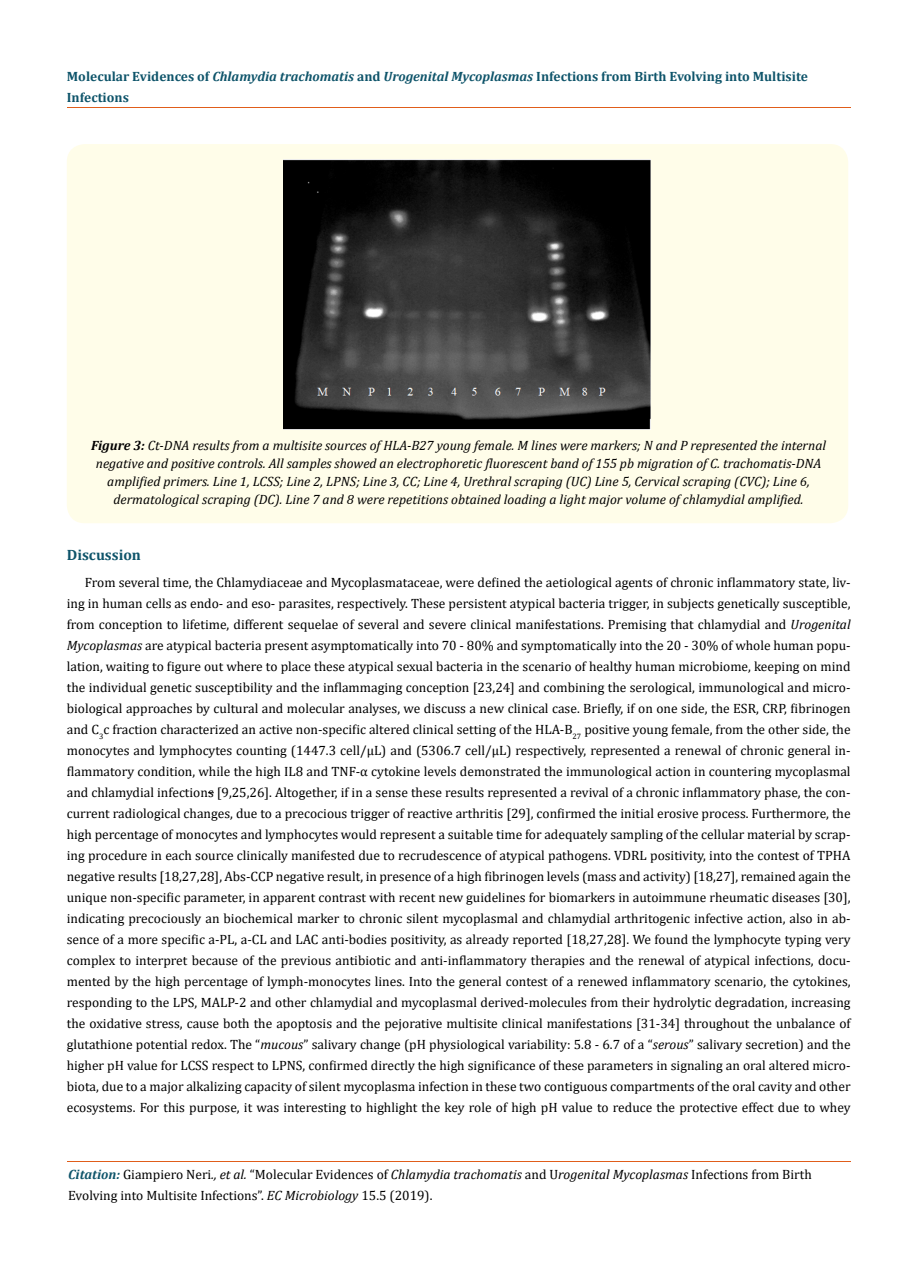
<style>
.page{position:relative;width:917px;height:1262px;background:#fff}
.page>*{position:absolute;margin:0;border:0;box-sizing:border-box;transform-origin:0 0}
.t1{font:700 15px "Cambria";color:#0e546a}
.t2{font:13.5px/21px "Cambria";color:#000}
.t3{font:italic 13.5px/18px "Cambria";color:#000;text-align:center}
.t4{font:700 13.5px/21px "Cambria";color:#0e546a}
.s1{font-style:italic}
.s2{font-weight:700}
.s3{font-weight:700;font-style:italic;color:#0e546a}
</style>
<div class="page">
<hr style="left:67px;top:107px;width:783px;height:1px;background:#e05d1a">
<hr style="left:67px;top:1161px;width:784px;height:1px;background:#e05d1a">
<div style="left:67px;top:144px;width:781px;height:379px;background:#fffde9;border-radius:18px"></div>
<img style="left:284px;top:159px;width:366px;height:270px">
<p class="t4" style="left:67px;top:65px;width:742px">Molecular Evidences of <span class="s1">Chlamydia trachomatis</span> and <span class="s1">Urogenital Mycoplasmas</span> Infections from Birth Evolving into Multisite<br>Infections</p>
<p class="t3" style="left:91px;top:435px;width:736px"><span class="s2">Figure 3:</span> Ct-DNA results from a multisite sources of HLA-B27 young female. M lines were markers; N and P represented the internal negative and positive controls. All samples showed an electrophoretic fluorescent band of 155 pb migration of C. trachomatis-DNA amplified primers. Line 1, LCSS; Line 2, LPNS; Line 3, CC; Line 4, Urethral scraping (UC) Line 5, Cervical scraping (CVC); Line 6, dermatological scraping (DC). Line 7 and 8 were repetitions obtained loading a light major volume of chlamydial amplified.</p>
<p class="t1" style="left:67px;top:544px;width:76px">Discussion</p>
<p class="t2" style="left:67px;top:572px;width:785px;text-align:justify;text-indent:18px">From several time, the Chlamydiaceae and Mycoplasmataceae, were defined the aetiological agents of chronic inflammatory state, liv&shy;ing in human cells as endo- and eso- parasites, respectively. These persistent atypical bacteria trigger, in subjects genetically susceptible, from conception to lifetime, different sequelae of several and severe clinical manifestations. Premising that chlamydial and <span class="s1">Urogenital Mycoplasmas</span> are atypical bacteria present asymptomatically into 70 - 80% and symptomatically into the 20 - 30% of whole human popu&shy;lation, waiting to figure out where to place these atypical sexual bacteria in the scenario of healthy human microbiome, keeping on mind the individual genetic susceptibility and the inflammaging conception [23,24] and combining the serological, immunological and micro&shy;biological approaches by cultural and molecular analyses, we discuss a new clinical case. Briefly, if on one side, the ESR, CRP, fibrinogen and C<sub>3</sub>c fraction characterized an active non-specific altered clinical setting of the HLA-B<sub>27</sub> positive young female, from the other side, the monocytes and lymphocytes counting (1447.3 cell/µL) and (5306.7 cell/µL) respectively, represented a renewal of chronic general in&shy;flammatory condition, while the high IL8 and TNF-α cytokine levels demonstrated the immunological action in countering mycoplasmal and chlamydial infections [9,25,26]. Altogether, if in a sense these results represented a revival of a chronic inflammatory phase, the con&shy;current radiological changes, due to a precocious trigger of reactive arthritis [29], confirmed the initial erosive process. Furthermore, the high percentage of monocytes and lymphocytes would represent a suitable time for adequately sampling of the cellular material by scrap&shy;ing procedure in each source clinically manifested due to recrudescence of atypical pathogens. VDRL positivity, into the contest of TPHA negative results [18,27,28], Abs-CCP negative result, in presence of a high fibrinogen levels (mass and activity) [18,27], remained again the unique non-specific parameter, in apparent contrast with recent new guidelines for biomarkers in autoimmune rheumatic diseases [30], indicating precociously an biochemical marker to chronic silent mycoplasmal and chlamydial arthritogenic infective action, also in ab&shy;sence of a more specific a-PL, a-CL and LAC anti-bodies positivity, as already reported [18,27,28]. We found the lymphocyte typing very complex to interpret because of the previous antibiotic and anti-inflammatory therapies and the renewal of atypical infections, docu&shy;mented by the high percentage of lymph-monocytes lines. Into the general contest of a renewed inflammatory scenario, the cytokines, responding to the LPS, MALP-2 and other chlamydial and mycoplasmal derived-molecules from their hydrolytic degradation, increasing the oxidative stress, cause both the apoptosis and the pejorative multisite clinical manifestations [31-34] throughout the unbalance of glutathione potential redox. The “<span class="s1">mucous</span>” salivary change (pH physiological variability: 5.8 - 6.7 of a “<span class="s1">serous</span>” salivary secretion) and the higher pH value for LCSS respect to LPNS, confirmed directly the high significance of these parameters in signaling an oral altered micro&shy;biota, due to a major alkalizing capacity of silent mycoplasma infection in these two contiguous compartments of the oral cavity and other ecosystems. For this purpose, it was interesting to highlight the key role of high pH value to reduce the protective effect due to whey</p>
<p class="t2" style="left:68px;top:1164px;width:745px"><span class="s3">Citation:</span> Giampiero Neri<span class="s1">., et al.</span> “Molecular Evidences of <span class="s1">Chlamydia trachomatis</span> and U<span class="s1">rogenital Mycoplasmas</span> Infections from Birth<br>Evolving into Multisite Infections”. <span class="s1">EC Microbiology</span> 15.5 (2019).</p>
</div>
